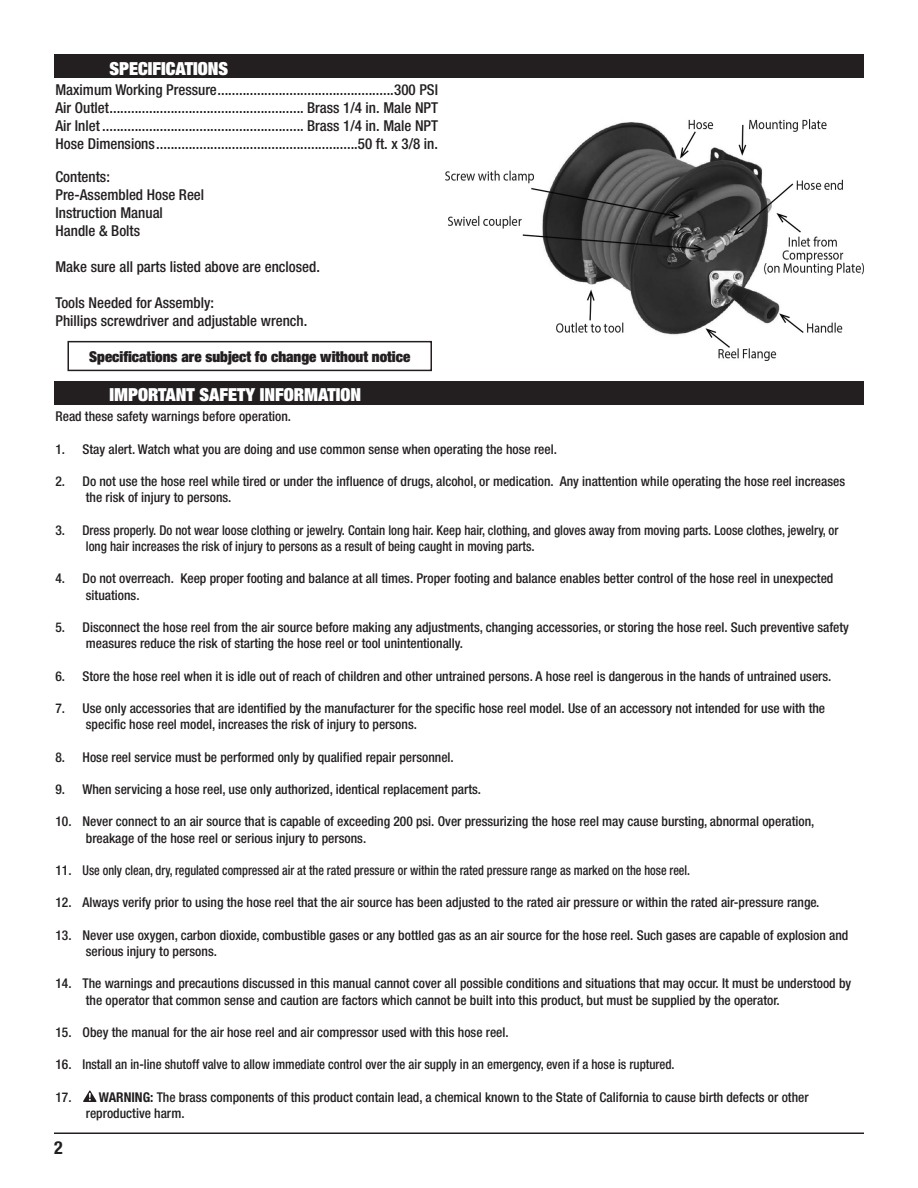
<style>
.page{position:relative;width:918px;height:1188px;background:#fff}
.page>*{position:absolute;margin:0;border:0;box-sizing:border-box;transform-origin:0 0}
.t1{font:900 expanded 18px "Helvetica Neue";color:#fff}
.t2{font:700 condensed 18px "Helvetica Neue";color:#231f20}
.t3{font:500 condensed 15px "Helvetica Neue";color:#231f20}
.t4{font:900 expanded 15px "Helvetica Neue";color:#231f20}
.t5{font:500 condensed 13.5px/16.2px "Helvetica Neue";color:#231f20}
.s1{font-weight:700}
</style>
<div class="page">
<hr style="left:54px;top:1132px;width:810px;height:2px;background:#231f20">
<div style="left:54px;top:54px;width:810px;height:23px;background:#231f20"></div>
<div style="left:68px;top:341px;width:364px;height:30px;border:2px solid #231f20"></div>
<div style="left:54px;top:381px;width:810px;height:23px;background:#231f20"></div>
<svg style="left:83px;top:1091px;width:14px;height:11px"></svg>
<img style="left:445px;top:119px;width:419px;height:241px">
<p class="t1" style="left:110px;top:57px;width:120px">SPECIFICATIONS</p>
<p class="t3" style="left:56px;top:81px;width:225px">Maximum Working Pressure.................</p>
<p class="t3" style="left:394px;top:81px;width:45px">300 PSI</p>
<p class="t3" style="left:56px;top:99px;width:384px">Air Outlet...................................................... Brass 1/4 in. Male NPT</p>
<p class="t3" style="left:56px;top:117px;width:384px">Air Inlet ........................................................ Brass 1/4 in. Male NPT</p>
<p class="t3" style="left:56px;top:135px;width:384px">Hose Dimensions........................................................50 ft. x 3/8 in.</p>
<p class="t3" style="left:56px;top:167px;width:56px">Contents:</p>
<p class="t3" style="left:56px;top:185px;width:150px">Pre-Assembled Hose Reel</p>
<p class="t3" style="left:56px;top:203px;width:109px">Instruction Manual</p>
<p class="t3" style="left:56px;top:221px;width:86px">Handle &amp; Bolts</p>
<p class="t3" style="left:56px;top:257px;width:266px">Make sure all parts listed above are enclosed.</p>
<p class="t3" style="left:56px;top:293px;width:160px">Tools Needed for Assembly:</p>
<p class="t3" style="left:56px;top:311px;width:253px">Phillips screwdriver and adjustable wrench.</p>
<p class="t4" style="left:89px;top:347px;width:323px">Specifications are subject fo change without notice</p>
<p class="t1" style="left:110px;top:384px;width:253px">IMPORTANT SAFETY INFORMATION</p>
<p class="t5" style="left:56px;top:408px;width:237px">Read these safety warnings before operation.</p>
<p class="t5" style="left:56px;top:441px;width:503px">1. Stay alert. Watch what you are doing and use common sense when operating the hose reel.</p>
<p class="t5" style="left:86px;top:473px;width:761px;text-indent:-30px">2. Do not use the hose reel while tired or under the influence of drugs, alcohol, or medication. Any inattention while operating the hose reel increases the risk of injury to persons.</p>
<p class="t5" style="left:86px;top:522px;width:754px;text-indent:-30px">3. Dress properly. Do not wear loose clothing or jewelry. Contain long hair. Keep hair, clothing, and gloves away from moving parts. Loose clothes, jewelry, or long hair increases the risk of injury to persons as a result of being caught in moving parts.</p>
<p class="t5" style="left:86px;top:570px;width:749px;text-indent:-30px">4. Do not overreach. Keep proper footing and balance at all times. Proper footing and balance enables better control of the hose reel in unexpected situations.</p>
<p class="t5" style="left:86px;top:619px;width:765px;text-indent:-30px">5. Disconnect the hose reel from the air source before making any adjustments, changing accessories, or storing the hose reel. Such preventive safety measures reduce the risk of starting the hose reel or tool unintentionally.</p>
<p class="t5" style="left:56px;top:668px;width:778px">6. Store the hose reel when it is idle out of reach of children and other untrained persons. A hose reel is dangerous in the hands of untrained users.</p>
<p class="t5" style="left:86px;top:700px;width:741px;text-indent:-30px">7. Use only accessories that are identified by the manufacturer for the specific hose reel model. Use of an accessory not intended for use with the specific hose reel model, increases the risk of injury to persons.</p>
<p class="t5" style="left:56px;top:749px;width:400px">8. Hose reel service must be performed only by qualified repair personnel.</p>
<p class="t5" style="left:56px;top:781px;width:427px">9. When servicing a hose reel, use only authorized, identical replacement parts.</p>
<p class="t5" style="left:86px;top:813px;width:730px;text-indent:-30px">10. Never connect to an air source that is capable of exceeding 200 psi. Over pressurizing the hose reel may cause bursting, abnormal operation, breakage of the hose reel or serious injury to persons.</p>
<p class="t5" style="left:56px;top:862px;width:636px">11. Use only clean, dry, regulated compressed air at the rated pressure or within the rated pressure range as marked on the hose reel.</p>
<p class="t5" style="left:56px;top:894px;width:766px">12. Always verify prior to using the hose reel that the air source has been adjusted to the rated air pressure or within the rated air-pressure range.</p>
<p class="t5" style="left:86px;top:927px;width:764px;text-indent:-30px">13. Never use oxygen, carbon dioxide, combustible gases or any bottled gas as an air source for the hose reel. Such gases are capable of explosion and serious injury to persons.</p>
<p class="t5" style="left:86px;top:975px;width:767px;text-indent:-30px">14. The warnings and precautions discussed in this manual cannot cover all possible conditions and situations that may occur. It must be understood by the operator that common sense and caution are factors which cannot be built into this product, but must be supplied by the operator.</p>
<p class="t5" style="left:56px;top:1024px;width:455px">15. Obey the manual for the air hose reel and air compressor used with this hose reel.</p>
<p class="t5" style="left:56px;top:1056px;width:621px">16. Install an in-line shutoff valve to allow immediate control over the air supply in an emergency, even if a hose is ruptured.</p>
<p class="t5" style="left:86px;top:1089px;width:724px;text-indent:-30px">17. <span class="s1">WARNING:</span> The brass components of this product contain lead, a chemical known to the State of California to cause birth defects or other reproductive harm.</p>
<p class="t2" style="left:54px;top:1137px;width:10px">2</p>
</div>
